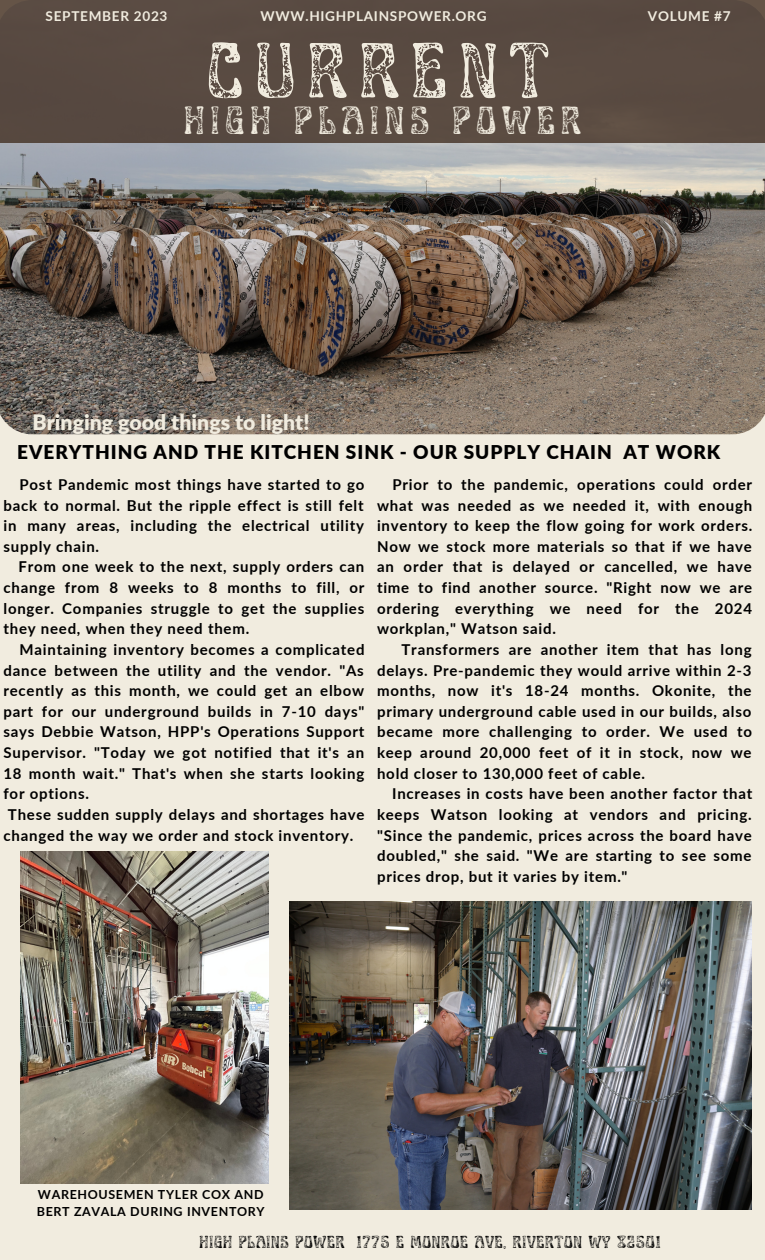
<style>
.page{position:relative;width:765px;height:1260px;background:#f1ecdf}
.page>*{position:absolute;margin:0;border:0;box-sizing:border-box;transform-origin:0 0}
.t1{font:79.25px "Art Nuvo Stamp";letter-spacing:.16em;color:#f1ecdf}
.t2{font:39.75px "Art Nuvo Stamp";letter-spacing:.16em;color:#f1ecdf}
.t3{font:900 21.25px "Lato";color:#f1ecdf}
.t4{font:900 19px "Lato";letter-spacing:.05em;color:#000}
.t5{font:17.5px "Art Nuvo Stamp";letter-spacing:.05em;color:#000}
.t6{font:700 15px/20.6px "Lato";letter-spacing:.05em;color:#000;text-align:justify}
.t7{font:700 13.62px "Lato";letter-spacing:.05em;color:#f1ecdf}
.t8{font:700 12.5px/16.9px "Lato";letter-spacing:.05em;color:#000}
</style>
<div class="page">
<img style="left:0;top:143px;width:765px;height:291px">
<div style="left:0;top:0;width:765px;height:143px;background:#594a41"></div>
<img style="left:289px;top:902px;width:462px;height:308px">
<img style="left:20px;top:852px;width:249px;height:332px">
<p class="t7" style="left:46px;top:8px;width:123px">SEPTEMBER 2023</p>
<p class="t7" style="left:260px;top:8px;width:228px">WWW.HIGHPLAINSPOWER.ORG</p>
<p class="t1" style="left:207px;top:38px;width:343px">CURRENT</p>
<p class="t2" style="left:184px;top:104px;width:398px">HIGH PLAINS POWER</p>
<p class="t7" style="left:648px;top:8px;width:84px">VOLUME #7</p>
<p class="t3" style="left:33px;top:409px;width:278px">Bringing good things to light!</p>
<p class="t4" style="left:17px;top:440px;width:705px">EVERYTHING AND THE KITCHEN SINK - OUR SUPPLY CHAIN AT WORK</p>
<p class="t6" style="left:4px;top:474px;width:362px;text-indent:16px">Post Pandemic most things have started to go back to normal. But the ripple effect is still felt in many areas, including the electrical utility supply chain.</p>
<p class="t6" style="left:4px;top:556px;width:363px;text-indent:15px">From one week to the next, supply orders can change from 8 weeks to 8 months to fill, or longer. Companies struggle to get the supplies they need, when they need them.</p>
<p class="t6" style="left:4px;top:639px;width:362px;text-indent:16px">Maintaining inventory becomes a complicated dance between the utility and the vendor. "As recently as this month, we could get an elbow part for our underground builds in 7-10 days" says Debbie Watson, HPP's Operations Support Supervisor. "Today we got notified that it's an 18 month wait." That's when she starts looking for options.</p>
<p class="t6" style="left:4px;top:804px;width:362px">These sudden supply delays and shortages have changed the way we order and stock inventory.</p>
<p class="t6" style="left:377px;top:474px;width:377px;text-indent:15px">Prior to the pandemic, operations could order what was needed as we needed it, with enough inventory to keep the flow going for work orders.<br>Now we stock more materials so that if we have an order that is delayed or cancelled, we have time to find another source. "Right now we are ordering everything we need for the 2024 workplan," Watson said.</p>
<p class="t6" style="left:377px;top:639px;width:377px;text-indent:24px">Transformers are another item that has long delays. Pre-pandemic they would arrive within 2-3 months, now it's 18-24 months. Okonite, the primary underground cable used in our builds, also became more challenging to order. We used to keep around 20,000 feet of it in stock, now we hold closer to 130,000 feet of cable.</p>
<p class="t6" style="left:377px;top:783px;width:377px;text-indent:15px">Increases in costs have been another factor that keeps Watson looking at vendors and pricing. "Since the pandemic, prices across the board have doubled," she said. "We are starting to see some prices drop, but it varies by item."</p>
<p class="t8" style="left:37px;top:1186px;width:229px">WAREHOUSEMEN TYLER COX AND<br>BERT ZAVALA DURING INVENTORY</p>
<p class="t5" style="left:200px;top:1235px;width:463px">HIGH PLAINS POWER 1775 E MONROE AVE, RIVERTON WY 82501</p>
</div>
